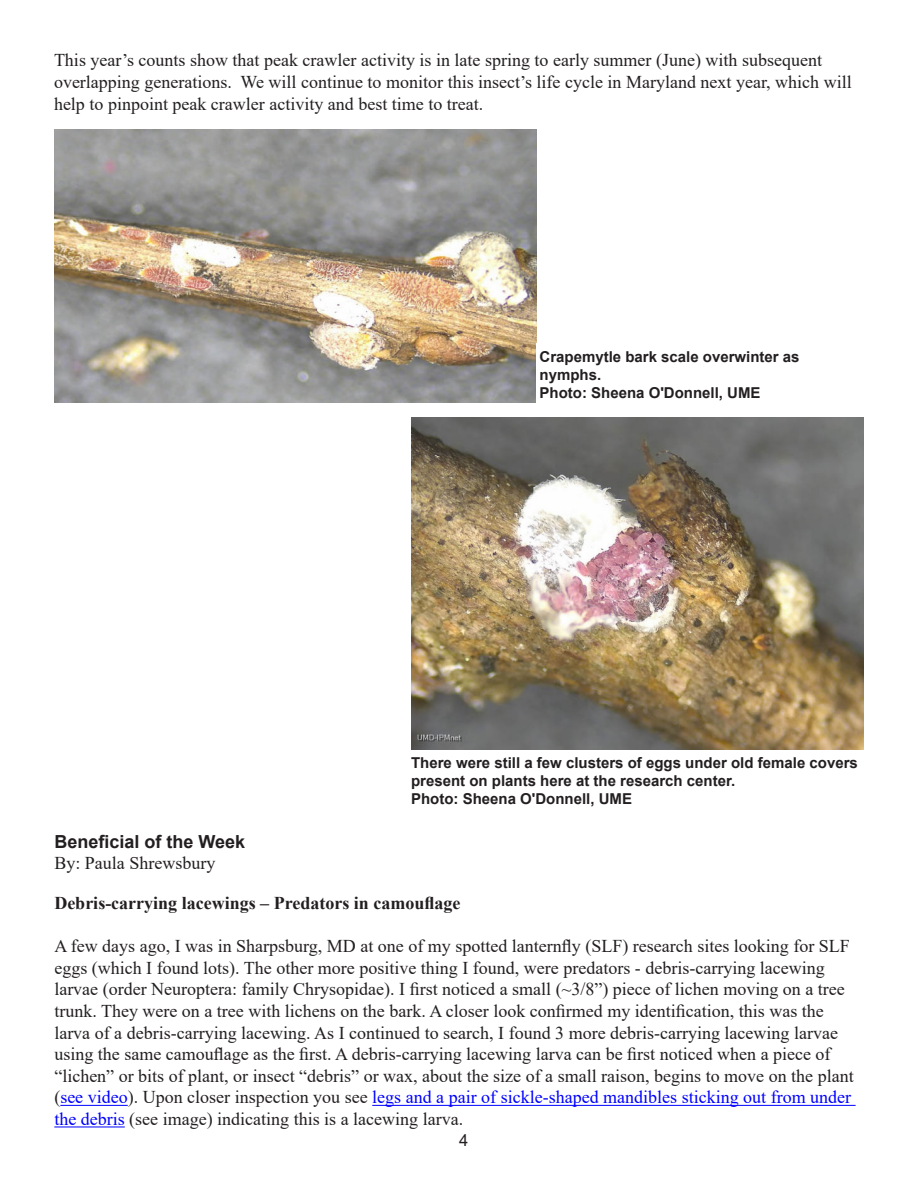
<style>
.page{position:relative;width:918px;height:1188px;background:#fff}
.page>*{position:absolute;margin:0;border:0;box-sizing:border-box;transform-origin:0 0}
.t1{font:18px/21.6px "Times New Roman";color:#231f20}
.t2{font:700 18px "Times New Roman";color:#231f20}
.Headline{font:700 18px "Arial";color:#231f20}
.t3{font:16.5px "Arial";color:#231f20}
.Photo_credit{font:700 15px/18px "Arial";color:#231f20}
.s1{color:#00f}
</style>
<div class="page">
<img style="left:54px;top:130px;width:483px;height:273px">
<img style="left:411px;top:417px;width:453px;height:333px">
<hr style="left:60px;top:1105px;width:68px;height:1px;background:#00f">
<hr style="left:372px;top:1105px;width:484px;height:1px;background:#00f">
<hr style="left:54px;top:1127px;width:71px;height:1px;background:#00f">
<p class="t1" style="left:54px;top:49px;width:799px">This year’s counts show that peak crawler activity is in late spring to early summer (June) with subsequent overlapping generations. We will continue to monitor this insect’s life cycle in Maryland next year, which will help to pinpoint peak crawler activity and best time to treat.</p>
<p class="Photo_credit" style="left:540px;top:347px;width:262px">Crapemytle bark scale overwinter as nymphs.</p>
<p class="Photo_credit" style="left:540px;top:383px;width:223px">Photo: Sheena O'Donnell, UME</p>
<p class="Photo_credit" style="left:411px;top:754px;width:448px">There were still a few clusters of eggs under old female covers present on plants here at the research center.</p>
<p class="Photo_credit" style="left:411px;top:790px;width:223px">Photo: Sheena O'Donnell, UME</p>
<p class="Headline" style="left:54px;top:829px;width:192px">Beneficial of the Week</p>
<p class="t1" style="left:54px;top:852px;width:162px">By: Paula Shrewsbury</p>
<p class="t2" style="left:54px;top:890px;width:408px">Debris-carrying lacewings – Predators in camouflage</p>
<p class="t1" style="left:54px;top:935px;width:801px">A few days ago, I was in Sharpsburg, MD at one of my spotted lanternfly (SLF) research sites looking for SLF eggs (which I found lots). The other more positive thing I found, were predators - debris-carrying lacewing larvae (order Neuroptera: family Chrysopidae). I first noticed a small (~3/8”) piece of lichen moving on a tree trunk. They were on a tree with lichens on the bark. A closer look confirmed my identification, this was the larva of a debris-carrying lacewing. As I continued to search, I found 3 more debris-carrying lacewing larvae using the same camouflage as the first. A debris-carrying lacewing larva can be first noticed when a piece of “lichen” or bits of plant, or insect “debris” or wax, about the size of a small raison, begins to move on the plant (<span class="s1">see video</span>). Upon closer inspection you see <span class="s1">legs and a pair of sickle-shaped mandibles sticking out from under the debris</span> (see image) indicating this is a lacewing larva.</p>
<p class="t3" style="left:459px;top:1129px;width:11px">4</p>
</div>
